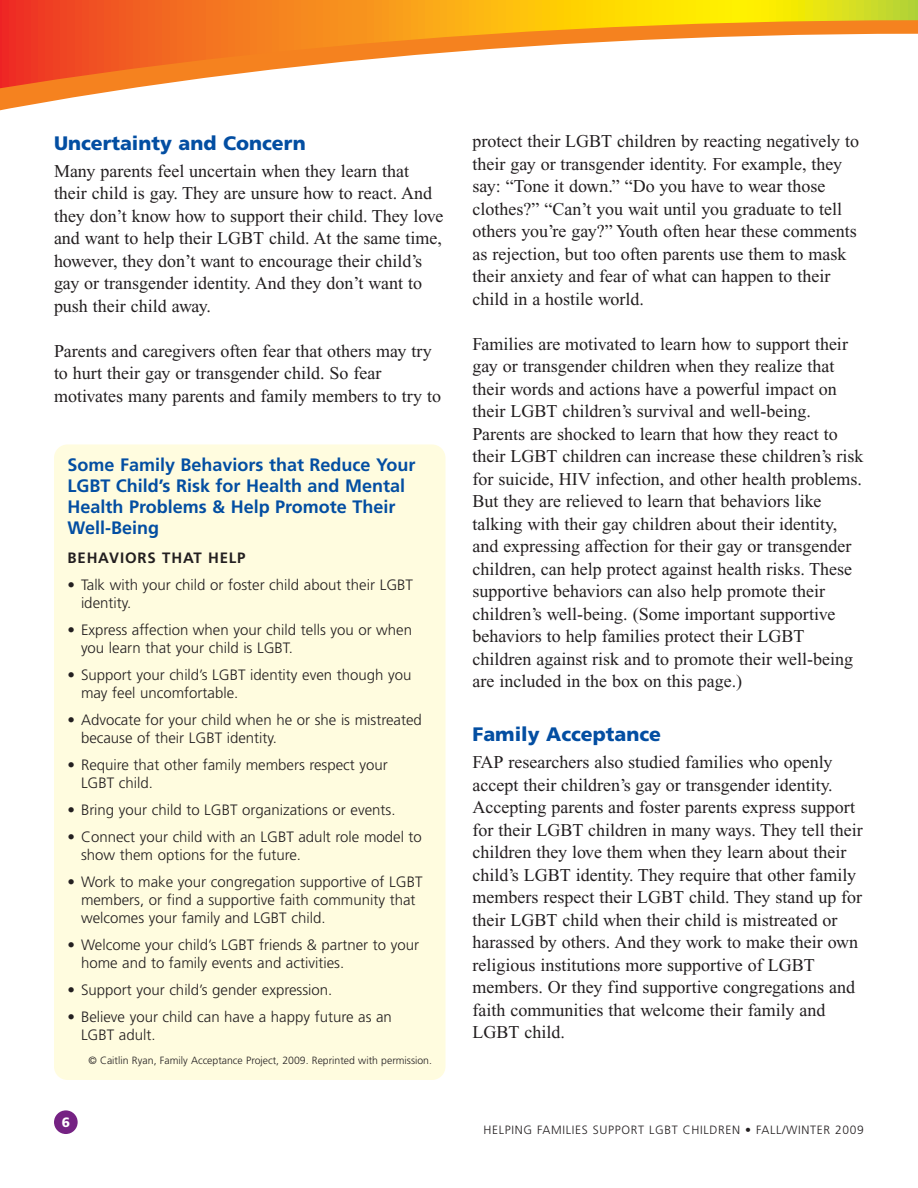
<style>
.page{position:relative;width:918px;height:1188px;background:#fff}
.page>*{position:absolute;margin:0;border:0;box-sizing:border-box;transform-origin:0 0}
.t1{font:900 19.5px "Frutiger";color:#034ea2}
.t2{font:18px/22.5px "Times New Roman";color:#231f20}
.t3{font:700 18px/21px "Frutiger";color:#034ea2}
.t4{font:300 15px/18px "Frutiger";color:#231f20}
.t5{font:700 15px "Frutiger";letter-spacing:.055em;color:#231f20}
.t6{font:900 13.5px "Frutiger";color:#fff}
.t7{font:300 12px "Frutiger";letter-spacing:.055em;color:#231f20}
.t8{font:300 10.5px "Frutiger";color:#231f20}
</style>
<div class="page">
<svg style="left:0;top:0;width:918px;height:20px;background:#f3a715"></svg>
<svg style="left:0;top:20px;width:918px;height:91px"></svg>
<div style="left:54px;top:1110px;width:24px;height:24px;background:#752283;border-radius:50%"></div>
<div style="left:54px;top:444px;width:392px;height:636px;background:#fffcdf;border-radius:14px"></div>
<p class="t1" style="left:54px;top:135px;width:253px">Uncertainty and Concern</p>
<p class="t2" style="left:54px;top:161px;width:391px">Many parents feel uncertain when they learn that their child is gay. They are unsure how to react. And they don’t know how to support their child. They love and want to help their LGBT child. At the same time, however, they don’t want to encourage their child’s gay or transgender identity. And they don’t want to push their child away.</p>
<p class="t2" style="left:54px;top:341px;width:389px">Parents and caregivers often fear that others may try to hurt their gay or transgender child. So fear motivates many parents and family members to try to</p>
<p class="t3" style="left:68px;top:456px;width:349px">Some Family Behaviors that Reduce Your<br>LGBT Child’s Risk for Health and Mental<br>Health Problems &amp; Help Promote Their<br>Well-Being</p>
<p class="t5" style="left:68px;top:552px;width:180px">BEHAVIORS THAT HELP</p>
<p class="t4" style="left:81px;top:577px;width:334px;text-indent:-14px">• Talk with your child or foster child about their LGBT identity.</p>
<p class="t4" style="left:81px;top:622px;width:333px;text-indent:-14px">• Express affection when your child tells you or when you learn that your child is LGBT.</p>
<p class="t4" style="left:81px;top:667px;width:332px;text-indent:-14px">• Support your child’s LGBT identity even though you may feel uncomfortable.</p>
<p class="t4" style="left:81px;top:712px;width:342px;text-indent:-14px">• Advocate for your child when he or she is mistreated because of their LGBT identity.</p>
<p class="t4" style="left:81px;top:757px;width:308px;text-indent:-14px">• Require that other family members respect your<br>LGBT child.</p>
<p class="t4" style="left:68px;top:802px;width:330px">• Bring your child to LGBT organizations or events.</p>
<p class="t4" style="left:81px;top:829px;width:342px;text-indent:-14px">• Connect your child with an LGBT adult role model to show them options for the future.</p>
<p class="t4" style="left:81px;top:874px;width:343px;text-indent:-14px">• Work to make your congregation supportive of LGBT members, or find a supportive faith community that welcomes your family and LGBT child.</p>
<p class="t4" style="left:81px;top:937px;width:340px;text-indent:-14px">• Welcome your child’s LGBT friends &amp; partner to your home and to family events and activities.</p>
<p class="t4" style="left:68px;top:982px;width:266px">• Support your child’s gender expression.</p>
<p class="t4" style="left:81px;top:1008px;width:312px;text-indent:-14px">• Believe your child can have a happy future as an<br>LGBT adult.</p>
<p class="t8" style="left:88px;top:1056px;width:345px">© Caitlin Ryan, Family Acceptance Project, 2009. Reprinted with permission.</p>
<p class="t6" style="left:62px;top:1117px;width:10px">6</p>
<p class="t2" style="left:472px;top:132px;width:388px">protect their LGBT children by reacting negatively to their gay or transgender identity. For example, they say: “Tone it down.” “Do you have to wear those clothes?” “Can’t you wait until you graduate to tell others you’re gay?” Youth often hear these comments as rejection, but too often parents use them to mask their anxiety and fear of what can happen to their child in a hostile world.</p>
<p class="t2" style="left:472px;top:334px;width:392px">Families are motivated to learn how to support their gay or transgender children when they realize that their words and actions have a powerful impact on their LGBT children’s survival and well-being.<br>Parents are shocked to learn that how they react to their LGBT children can increase these children’s risk for suicide, HIV infection, and other health problems.<br>But they are relieved to learn that behaviors like talking with their gay children about their identity, and expressing affection for their gay or transgender children, can help protect against health risks. These supportive behaviors can also help promote their children’s well-being. (Some important supportive behaviors to help families protect their LGBT children against risk and to promote their well-being are included in the box on this page.)</p>
<p class="t1" style="left:472px;top:727px;width:190px">Family Acceptance</p>
<p class="t2" style="left:472px;top:753px;width:392px">FAP researchers also studied families who openly accept their children’s gay or transgender identity.<br>Accepting parents and foster parents express support for their LGBT children in many ways. They tell their children they love them when they learn about their child’s LGBT identity. They require that other family members respect their LGBT child. They stand up for their LGBT child when their child is mistreated or harassed by others. And they work to make their own religious institutions more supportive of LGBT members. Or they find supportive congregations and faith communities that welcome their family and LGBT child.</p>
<p class="t7" style="left:484px;top:1125px;width:382px">HELPING FAMILIES SUPPORT LGBT CHILDREN • FALL/WINTER 2009</p>
</div>
